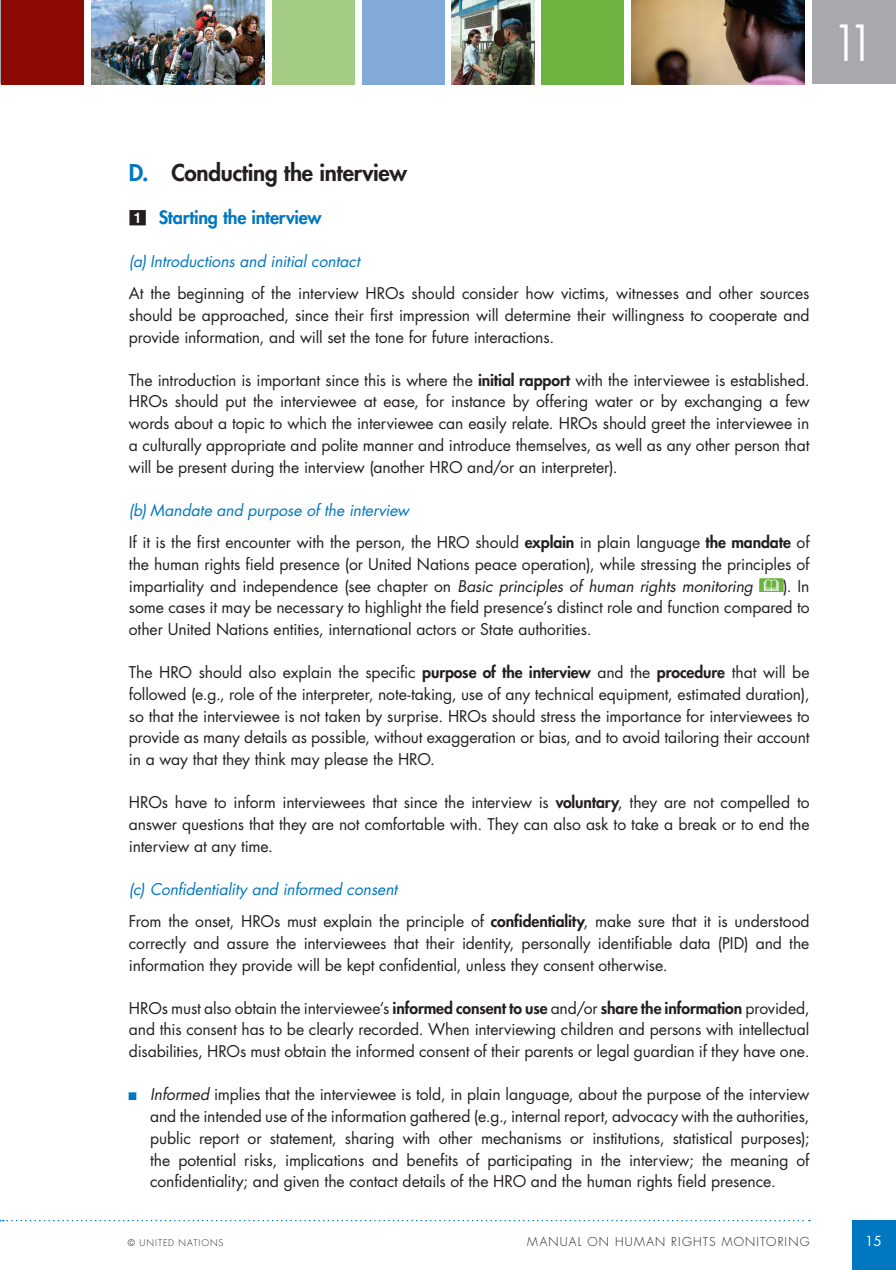
<style>
.page{position:relative;width:896px;height:1270px;background:#fff}
.page>*{position:absolute;margin:0;border:0;box-sizing:border-box;transform-origin:0 0}
.t1{font:300 condensed 48.45px "Futura";color:#fff}
.t2{font:800 22.5px "Futura";letter-spacing:-.01em;color:#231f20}
.t3{font:800 18px "Futura";letter-spacing:-.01em;color:#0077c0}
.t4{font:15.75px/21.8px "Futura";letter-spacing:-.005em;color:#231f20;text-align:justify}
.t5{font:italic 15.75px "Futura";letter-spacing:-.005em;color:#0077c0}
.t6{font:13.5px "Futura";color:#fff}
.t7{font:300 12px "Futura";letter-spacing:.105em;color:#231f20}
.t8{font:300 9px "Futura";letter-spacing:.105em;color:#231f20}
.s1{color:#0077c0}
.s2{font-family:"Bundesbahn Pi One";font-weight:400;color:#231f20}
.s3{font-weight:800}
.s4{font-style:italic;color:#0077c0}
.s5{font-style:italic}
</style>
<div class="page">
<div style="left:811px;top:0;width:84px;height:84px;background:#a8a9ad"></div>
<div style="left:852px;top:1219px;width:43px;height:51px;background:#0077c0"></div>
<svg style="left:0;top:1219px;width:809px;height:2px"></svg>
<hr style="left:0;top:0;width:1px;height:84px;background:#a8a9ad">
<div style="left:272px;top:0;width:82px;height:84px;background:#a5cc85"></div>
<img style="left:631px;top:0;width:173px;height:84px">
<img style="left:91px;top:0;width:173px;height:84px">
<div style="left:541px;top:0;width:83px;height:84px;background:#6cb43f"></div>
<div style="left:362px;top:0;width:82px;height:84px;background:#82aad9"></div>
<img style="left:451px;top:0;width:83px;height:84px">
<div style="left:1px;top:0;width:83px;height:84px;background:#8b0a02"></div>
<img style="left:759px;top:579px;width:24px;height:12px">
<h1 class="t1" style="left:835px;top:15px;width:38px">11</h1>
<h2 class="t2" style="left:129px;top:158px;width:279px"><span class="s1">D.</span> Conducting the interview</h2>
<p class="t3" style="left:129px;top:206px;width:194px"><span class="s2">1</span> Starting the interview</p>
<p class="t5" style="left:129px;top:251px;width:232px">(a) Introductions and initial contact</p>
<p class="t4" style="left:129px;top:283px;width:682px">At the beginning of the interview HROs should consider how victims, witnesses and other sources should be approached, since their first impression will determine their willingness to cooperate and provide information, and will set the tone for future interactions.</p>
<p class="t4" style="left:129px;top:369px;width:682px">The introduction is important since this is where the <span class="s3">initial rapport</span> with the interviewee is established.<br>HROs should put the interviewee at ease, for instance by offering water or by exchanging a few words about a topic to which the interviewee can easily relate. HROs should greet the interviewee in a culturally appropriate and polite manner and introduce themselves, as well as any other person that will be present during the interview (another HRO and/or an interpreter).</p>
<p class="t4" style="left:129px;top:494px;width:682px;line-height:32.4px"><span class="s4">(b) Mandate and purpose of the interview<br></span>If it is the first encounter with the person, the HRO should <span class="s3">explain</span> in plain language <span class="s3">the mandate</span> of</p>
<p class="t4" style="left:129px;top:553px;width:682px">the human rights field presence (or United Nations peace operation), while stressing the principles of impartiality and independence (see chapter on <span class="s5">Basic principles of human rights monitoring</span></p>
<p class="t4" style="left:129px;top:575px;width:682px;text-indent:654px">). In some cases it may be necessary to highlight the field presence’s distinct role and function compared to other United Nations entities, international actors or State authorities.</p>
<p class="t4" style="left:129px;top:661px;width:682px">The HRO should also explain the specific <span class="s3">purpose of the interview</span> and the <span class="s3">procedure</span> that will be followed (e.g., role of the interpreter, note-taking, use of any technical equipment, estimated duration), so that the interviewee is not taken by surprise. HROs should stress the importance for interviewees to provide as many details as possible, without exaggeration or bias, and to avoid tailoring their account in a way that they think may please the HRO.</p>
<p class="t4" style="left:129px;top:791px;width:682px">HROs have to inform interviewees that since the interview is <span class="s3">voluntary</span>, they are not compelled to answer questions that they are not comfortable with. They can also ask to take a break or to end the interview at any time.</p>
<p class="t4" style="left:129px;top:873px;width:682px;line-height:32.4px"><span class="s4">(c) Confidentiality and informed consent<br></span>From the onset, HROs must explain the principle of <span class="s3">confidentiality</span>, make sure that it is understood</p>
<p class="t4" style="left:129px;top:932px;width:682px">correctly and assure the interviewees that their identity, personally identifiable data (PID) and the information they provide will be kept confidential, unless they consent otherwise.</p>
<p class="t4" style="left:129px;top:997px;width:682px">HROs must also obtain the interviewee’s <span class="s3">informed consent to use</span> and/or <span class="s3">share the information</span> provided, and this consent has to be clearly recorded. When interviewing children and persons with intellectual disabilities, HROs must obtain the informed consent of their parents or legal guardian if they have one.</p>
<p class="t4" style="left:150px;top:1083px;width:661px"><span class="s5">Informed</span> implies that the interviewee is told, in plain language, about the purpose of the interview and the intended use of the information gathered (e.g., internal report, advocacy with the authorities, public report or statement, sharing with other mechanisms or institutions, statistical purposes); the potential risks, implications and benefits of participating in the interview; the meaning of confidentiality; and given the contact details of the HRO and the human rights field presence.</p>
<p class="t8" style="left:128px;top:1237px;width:97px">© UNITED NATIONS</p>
<p class="t7" style="left:527px;top:1234px;width:284px">MANUAL ON HUMAN RIGHTS MONITORING</p>
<p class="t6" style="left:864px;top:1232px;width:18px">15</p>
</div>
